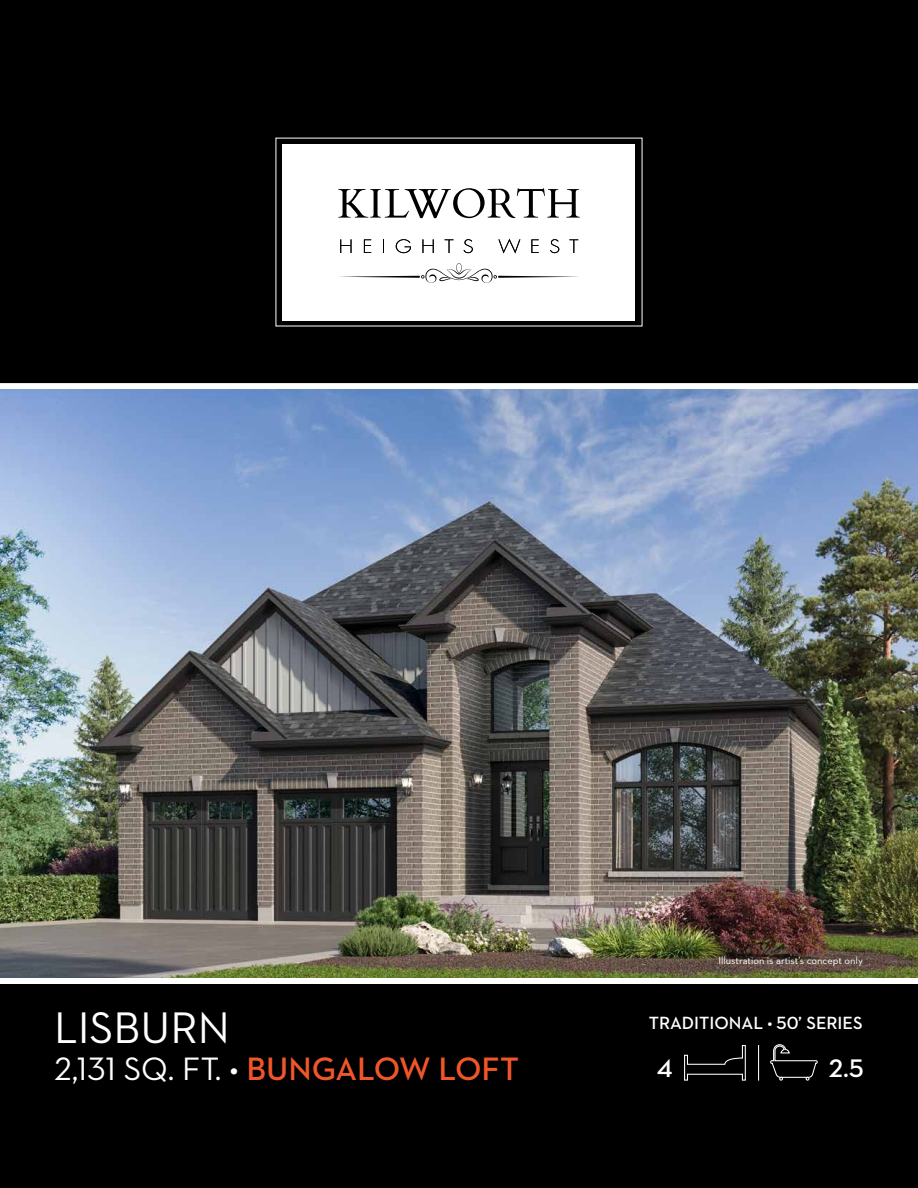
<style>
.page{position:relative;width:918px;height:1188px;background:#000}
.page>*{position:absolute;margin:0;border:0;box-sizing:border-box;transform-origin:0 0}
.t1{font:45px "Neutraface 2 Text";color:#fff}
.t2{font:33px "Neutraface 2 Text";color:#fff}
.t3{font:600 25.8px "Neutraface 2 Text";color:#fff}
.t4{font:600 18px "Neutraface 2 Text";color:#fff}
.t5{font:10.5px "Neutraface 2 Text";color:#fff}
.s1{font-weight:600;color:#f1562a}
</style>
<div class="page">
<div style="left:0;top:978px;width:918px;height:6px;background:#fff"></div>
<div style="left:0;top:383px;width:918px;height:6px;background:#fff"></div>
<img style="left:0;top:389px;width:918px;height:589px">
<svg style="left:684px;top:1045px;width:62px;height:36px"></svg>
<svg style="left:770px;top:1044px;width:48px;height:37px"></svg>
<hr style="left:758px;top:1045px;width:1px;height:36px;background:#fff">
<div style="left:283px;top:144px;width:352px;height:176px;background:#fff"></div>
<svg style="left:338px;top:188px;width:242px;height:30px"></svg>
<svg style="left:340px;top:239px;width:12px;height:14px"></svg>
<svg style="left:364px;top:239px;width:7px;height:14px"></svg>
<svg style="left:383px;top:239px;width:1px;height:14px"></svg>
<svg style="left:396px;top:239px;width:15px;height:14px"></svg>
<svg style="left:422px;top:239px;width:12px;height:14px"></svg>
<svg style="left:445px;top:239px;width:8px;height:14px"></svg>
<svg style="left:464px;top:239px;width:9px;height:14px"></svg>
<svg style="left:498px;top:239px;width:22px;height:14px"></svg>
<svg style="left:531px;top:239px;width:8px;height:14px"></svg>
<svg style="left:550px;top:239px;width:9px;height:14px"></svg>
<svg style="left:569px;top:239px;width:9px;height:14px"></svg>
<svg style="left:340px;top:263px;width:238px;height:20px"></svg>
<p class="t5" style="left:718px;top:954px;width:146px">Illustration is artist’s concept only</p>
<h1 class="t1" style="left:54px;top:1000px;width:177px">LISBURN</h1>
<h2 class="t2" style="left:54px;top:1048px;width:466px">2,131 SQ. FT. • <span class="s1">BUNGALOW LOFT</span></h2>
<h3 class="t3" style="left:657px;top:1052px;width:18px">4</h3>
<h3 class="t3" style="left:829px;top:1052px;width:37px">2.5</h3>
<h3 class="t4" style="left:649px;top:1012px;width:216px">TRADITIONAL • 50’ SERIES</h3>
</div>
